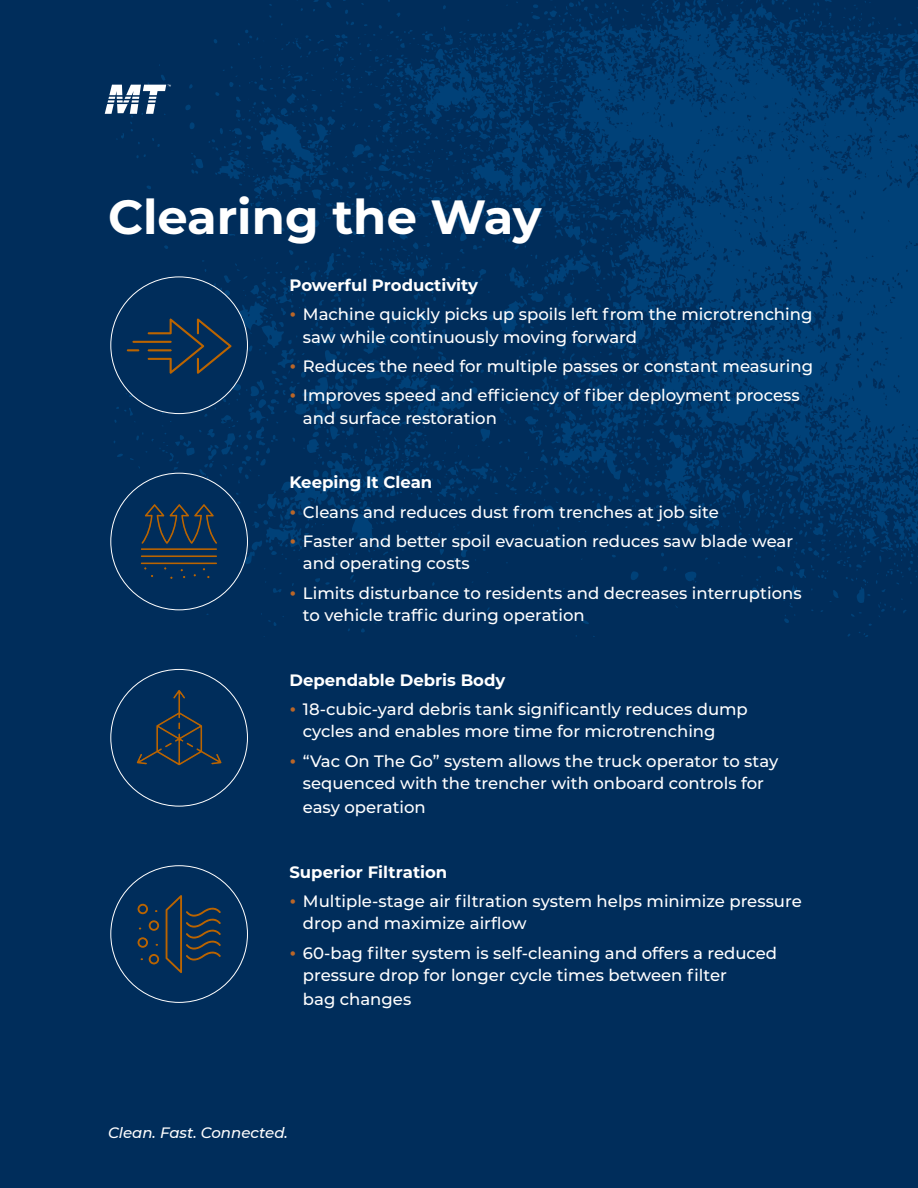
<style>
.page{position:relative;width:918px;height:1188px;background:#002d5b}
.page>*{position:absolute;margin:0;border:0;box-sizing:border-box;transform-origin:0 0}
.t1{font:700 48px "Montserrat";color:#fff}
.t2{font:500 16.5px/22.5px "Montserrat";color:#fff}
.t3{font:700 16.5px "Montserrat";color:#fff}
.t4{font:italic 500 15px "Montserrat";color:#fff}
</style>
<div class="page">
<svg style="left:113px;top:0;width:805px;height:636px"></svg>
<svg style="left:244px;top:12px;width:674px;height:213px"></svg>
<svg style="left:104px;top:74px;width:67px;height:40px"></svg>
<img style="left:917px;top:541px;width:1px;height:95px">
<div style="left:111px;top:277px;width:136px;height:137px;background:#002d5b;border-radius:50%"></div>
<svg style="left:147px;top:318px;width:85px;height:56px"></svg>
<hr style="left:132px;top:340px;width:40px;height:4px;background:#bb6400;border-radius:2px">
<div style="left:131px;top:339px;width:42px;height:5px;border:1px solid #002d5b;border-radius:2px"></div>
<hr style="left:147px;top:349px;width:25px;height:3px;background:#bb6400;border-radius:2px">
<div style="left:146px;top:348px;width:27px;height:5px;border:1px solid #002d5b;border-radius:2px"></div>
<hr style="left:126px;top:349px;width:14px;height:3px;background:#bb6400;border-radius:2px">
<div style="left:125px;top:348px;width:16px;height:5px;border:1px solid #002d5b;border-radius:2px"></div>
<div style="left:111px;top:473px;width:136px;height:137px;background:#002d5b;border-radius:50%"></div>
<svg style="left:140px;top:504px;width:77px;height:75px"></svg>
<svg style="left:136px;top:690px;width:86px;height:76px"></svg>
<svg style="left:137px;top:895px;width:84px;height:78px"></svg>
<svg style="left:291px;top:313px;width:4px;height:4px"></svg>
<svg style="left:291px;top:364px;width:4px;height:5px"></svg>
<svg style="left:291px;top:394px;width:4px;height:4px"></svg>
<svg style="left:291px;top:510px;width:4px;height:4px"></svg>
<svg style="left:291px;top:539px;width:4px;height:5px"></svg>
<svg style="left:291px;top:591px;width:4px;height:4px"></svg>
<h1 class="t1" style="left:108px;top:182px;width:435px">Clearing the Way</h1>
<p class="t3" style="left:289px;top:273px;width:190px">Powerful Productivity</p>
<p class="t2" style="left:303px;top:302px;width:511px">Machine quickly picks up spoils left from the microtrenching saw while continuously moving forward</p>
<p class="t2" style="left:303px;top:351px;width:512px;line-height:29.2px">Reduces the need for multiple passes or constant measuring<br>Improves speed and efficiency of fiber deployment process</p>
<p class="t2" style="left:303px;top:406px;width:196px">and surface restoration</p>
<p class="t3" style="left:289px;top:471px;width:144px">Keeping It Clean</p>
<p class="t2" style="left:303px;top:496px;width:492px;line-height:29.2px">Cleans and reduces dust from trenches at job site<br>Faster and better spoil evacuation reduces saw blade wear</p>
<p class="t2" style="left:303px;top:548px;width:500px;line-height:29.2px">and operating costs<br>Limits disturbance to residents and decreases interruptions</p>
<p class="t2" style="left:303px;top:603px;width:283px">to vehicle traffic during operation</p>
<p class="t3" style="left:289px;top:668px;width:217px">Dependable Debris Body</p>
<p class="t2" style="left:303px;top:697px;width:446px">18-cubic-yard debris tank significantly reduces dump cycles and enables more time for microtrenching</p>
<p class="t2" style="left:303px;top:749px;width:477px">“Vac On The Go” system allows the truck operator to stay sequenced with the trencher with onboard controls for</p>
<p class="t2" style="left:303px;top:795px;width:124px">easy operation</p>
<p class="t3" style="left:289px;top:860px;width:159px">Superior Filtration</p>
<p class="t2" style="left:303px;top:889px;width:500px">Multiple-stage air filtration system helps minimize pressure drop and maximize airflow</p>
<p class="t2" style="left:303px;top:941px;width:476px">60-bag filter system is self-cleaning and offers a reduced pressure drop for longer cycle times between filter</p>
<p class="t2" style="left:303px;top:987px;width:110px">bag changes</p>
<p class="t4" style="left:108px;top:1122px;width:181px">Clean. Fast. Connected.</p>
</div>
